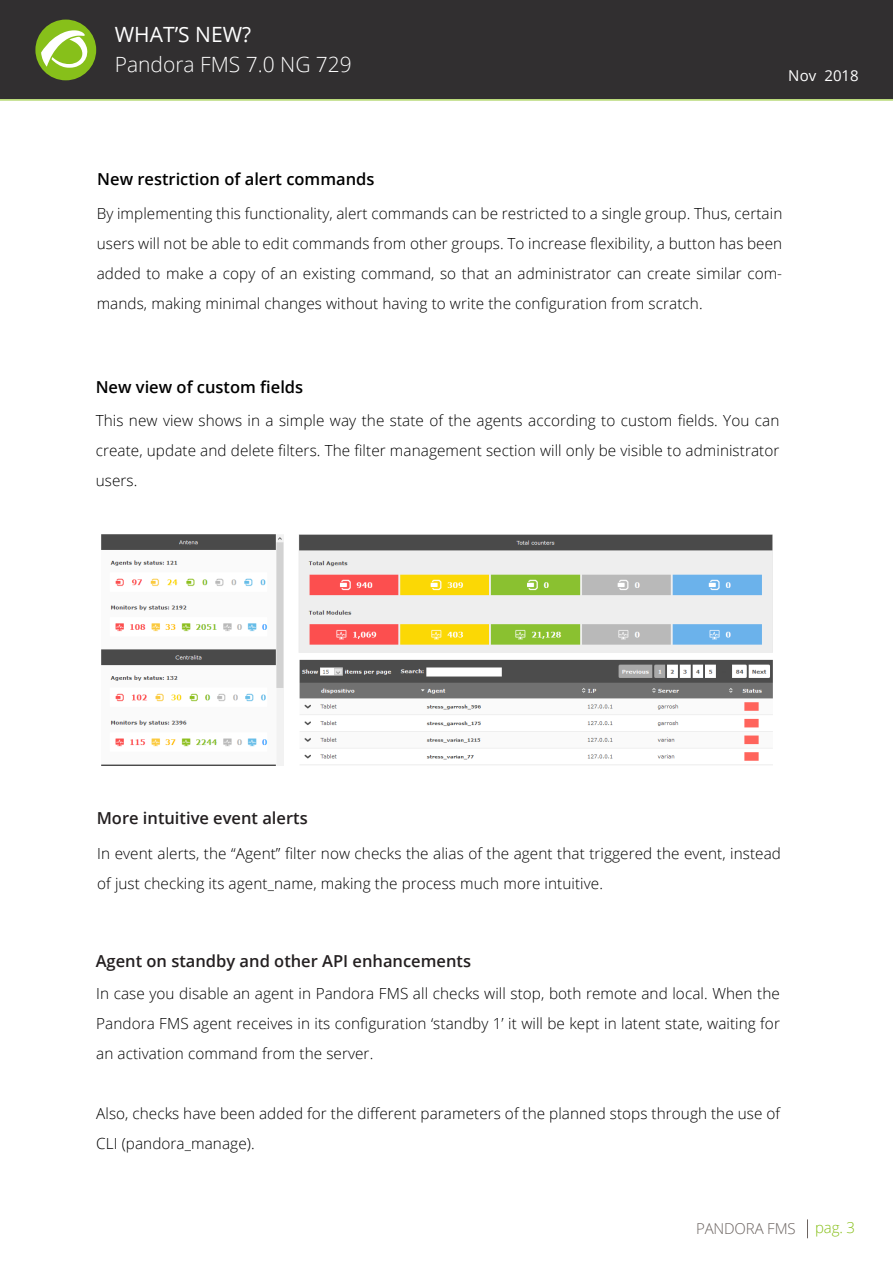
<style>
.page{position:relative;width:893px;height:1263px;background:#fff}
.page>*{position:absolute;margin:0;border:0;box-sizing:border-box;transform-origin:0 0}
.t1{font:300 21px "Open Sans";color:#fff}
.t2{font:21px "Open Sans";color:#fff}
.t3{font:600 16.5px "Open Sans";color:#231f20}
.t4{font:600 16.5px "Open Sans";color:#000}
.t5{font:300 15.3px/30px "Open Sans";letter-spacing:.005em;color:#000;text-align:justify}
.t6{font:300 15px "Open Sans";letter-spacing:-.01em;color:#6b6360}
.t7{font:15px "Open Sans";letter-spacing:.005em;color:#fff}
.t8{font:300 15px "Open Sans";color:#87c01a}
</style>
<div class="page">
<div style="left:0;top:0;width:893px;height:99px;background:#312f30"></div>
<svg style="left:807px;top:1219px;width:1px;height:19px"></svg>
<div style="left:35px;top:20px;width:61px;height:60px;background:#87c01a;border-radius:50%"></div>
<svg style="left:41px;top:30px;width:47px;height:38px"></svg>
<hr style="left:0;top:100px;width:893px;height:1px;background:#87c01a">
<img style="left:101px;top:534px;width:672px;height:231px">
<h1 class="t2" style="left:115px;top:20px;width:138px">WHAT’S NEW?</h1>
<h1 class="t1" style="left:115px;top:50px;width:239px">Pandora FMS 7.0 NG 729</h1>
<p class="t7" style="left:788px;top:65px;width:72px">Nov 2018</p>
<p class="t4" style="left:97px;top:168px;width:279px">New restriction of alert commands</p>
<p class="t5" style="left:97px;top:198px;width:687px">By implementing this functionality, alert commands can be restricted to a single group. Thus, certain users will not be able to edit commands from other groups. To increase flexibility, a button has been added to make a copy of an existing command, so that an administrator can create similar com&shy;mands, making minimal changes without having to write the configuration from scratch.</p>
<p class="t4" style="left:96px;top:376px;width:209px">New view of custom fields</p>
<p class="t5" style="left:96px;top:405px;width:685px">This new view shows in a simple way the state of the agents according to custom fields. You can create, update and delete filters. The filter management section will only be visible to administrator users.</p>
<p class="t3" style="left:97px;top:806px;width:212px">More intuitive event alerts</p>
<p class="t5" style="left:97px;top:838px;width:685px">In event alerts, the “Agent” filter now checks the alias of the agent that triggered the event, instead of just checking its agent_name, making the process much more intuitive.</p>
<p class="t3" style="left:96px;top:949px;width:377px">Agent on standby and other API enhancements</p>
<p class="t5" style="left:96px;top:978px;width:685px">In case you disable an agent in Pandora FMS all checks will stop, both remote and local. When the Pandora FMS agent receives in its configuration ‘standby 1’ it will be kept in latent state, waiting for an activation command from the server.</p>
<p class="t5" style="left:96px;top:1098px;width:685px">Also, checks have been added for the different parameters of the planned stops through the use of<br>CLI (pandora_manage).</p>
<p class="t6" style="left:696px;top:1218px;width:101px">PANDORA FMS</p>
<p class="t8" style="left:815px;top:1217px;width:42px">pag. 3</p>
</div>
